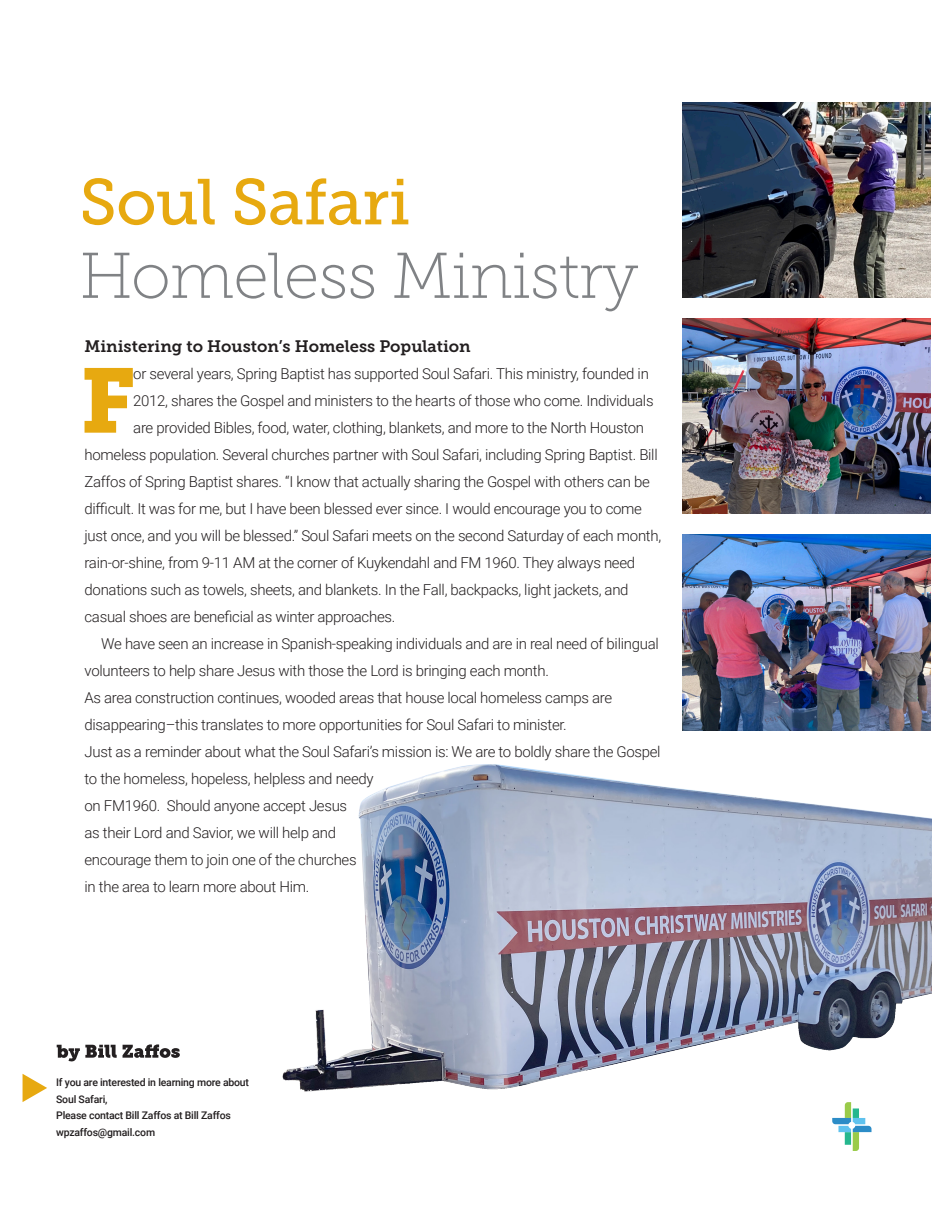
<style>
.page{position:relative;width:932px;height:1215px;background:#fff}
.page>*{position:absolute;margin:0;border:0;box-sizing:border-box;transform-origin:0 0}
.t1{font:90.45px "Museo Slab 900";color:#e7a910}
.t2{font:64.5px/73.5px "Museo Slab 100";letter-spacing:-.01em;color:#808285}
.t3{font:16.5px "Museo Slab 700";color:#231f20}
.t4{font:300 15px/27px "Roboto";letter-spacing:-.02em;color:#231f20}
.t5{font:500 10.5px/16.5px "Roboto";letter-spacing:-.02em;color:#231f20}
.s1{font-family:"Museo Slab 500";color:#e7a910}
</style>
<div class="page">
<img style="left:282px;top:764px;width:650px;height:387px">
<img style="left:682px;top:318px;width:248px;height:196px">
<img style="left:682px;top:535px;width:248px;height:195px">
<svg style="left:57px;top:1044px;width:123px;height:17px"></svg>
<svg style="left:23px;top:1074px;width:24px;height:28px"></svg>
<img style="left:682px;top:102px;width:248px;height:196px">
<p class="t2" style="left:80px;top:166px;width:560px"><span class="s1">Soul Safari<br></span>Homeless Ministry</p>
<p class="t3" style="left:84px;top:337px;width:387px">Ministering to Houston’s Homeless Population</p>
<p class="t1" style="left:80px;top:348px;width:56px">F</p>
<p class="t4" style="left:133px;top:359px;width:517px">or several years, Spring Baptist has supported Soul Safari. This ministry, founded in</p>
<p class="t4" style="left:133px;top:386px;width:522px">2012, shares the Gospel and ministers to the hearts of those who come. Individuals</p>
<p class="t4" style="left:133px;top:413px;width:512px">are provided Bibles, food, water, clothing, blankets, and more to the North Houston</p>
<p class="t4" style="left:84px;top:440px;width:574px">homeless population. Several churches partner with Soul Safari, including Spring Baptist. Bill</p>
<p class="t4" style="left:84px;top:467px;width:566px">Zaffos of Spring Baptist shares. “I know that actually sharing the Gospel with others can be</p>
<p class="t4" style="left:84px;top:494px;width:559px">difficult. It was for me, but I have been blessed ever since. I would encourage you to come</p>
<p class="t4" style="left:84px;top:521px;width:578px">just once, and you will be blessed.” Soul Safari meets on the second Saturday of each month,</p>
<p class="t4" style="left:84px;top:548px;width:552px">rain-or-shine, from 9-11 AM at the corner of Kuykendahl and FM 1960. They always need</p>
<p class="t4" style="left:84px;top:575px;width:545px">donations such as towels, sheets, and blankets. In the Fall, backpacks, light jackets, and</p>
<p class="t4" style="left:84px;top:602px;width:312px">casual shoes are beneficial as winter approaches.</p>
<p class="t4" style="left:84px;top:629px;width:575px;text-indent:17px">We have seen an increase in Spanish-speaking individuals and are in real need of bilingual volunteers to help share Jesus with those the Lord is bringing each month.</p>
<p class="t4" style="left:84px;top:683px;width:529px">As area construction continues, wooded areas that house local homeless camps are disappearing–this translates to more opportunities for Soul Safari to minister.</p>
<p class="t4" style="left:84px;top:737px;width:577px">Just as a reminder about what the Soul Safari’s mission is: We are to boldly share the Gospel to the homeless, hopeless, helpless and needy<br>on FM1960. Should anyone accept Jesus<br>as their Lord and Savior, we will help and<br>encourage them to join one of the churches<br>in the area to learn more about Him.</p>
<p class="t5" style="left:56px;top:1074px;width:194px">If you are interested in learning more about<br>Soul Safari,</p>
<p class="t5" style="left:56px;top:1107px;width:176px">Please contact Bill Zaffos at Bill Zaffos wpzaffos@gmail.com</p>
</div>
